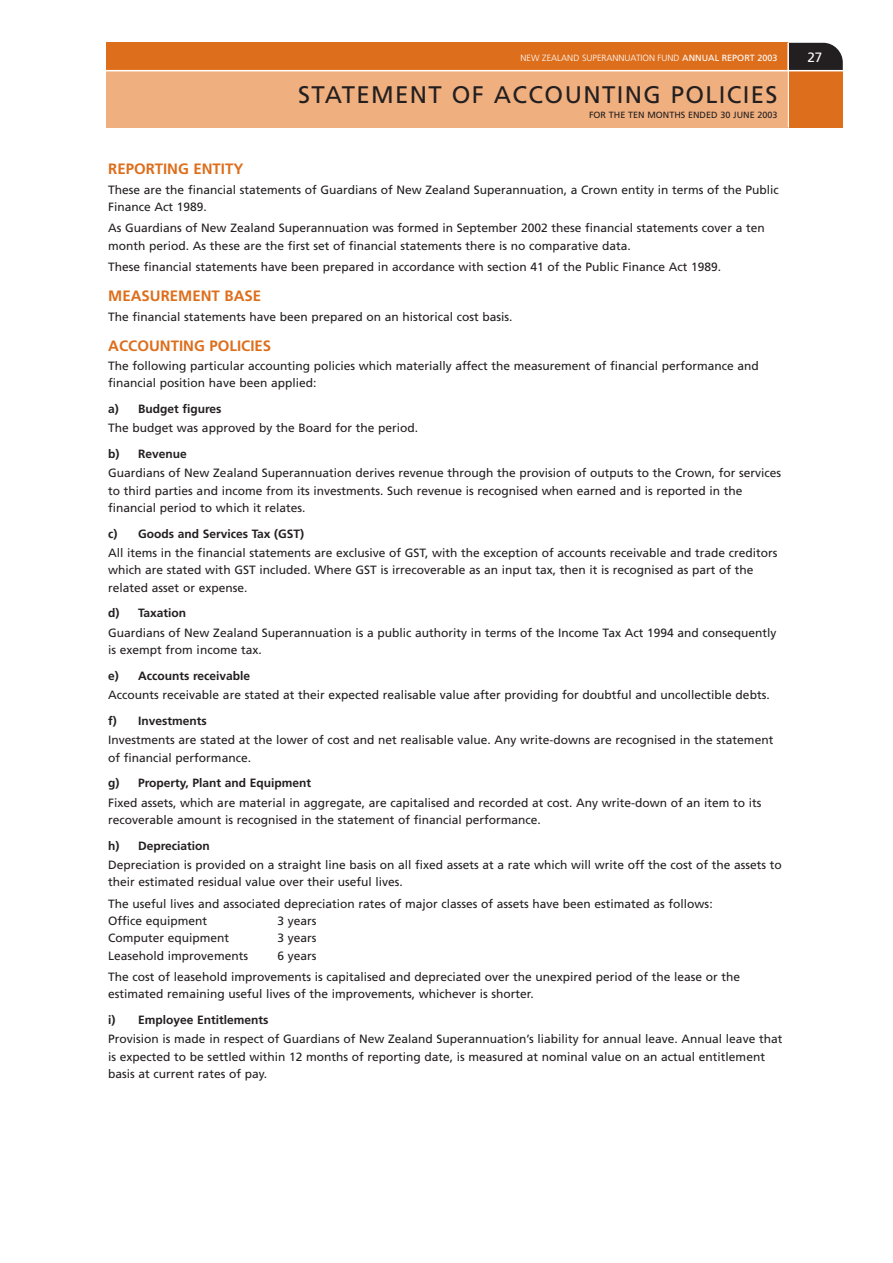
<style>
.page{position:relative;width:893px;height:1263px;background:#fff}
.page>*{position:absolute;margin:0;border:0;box-sizing:border-box;transform-origin:0 0}
.t1{font:24px "Frutiger";letter-spacing:.055em;color:#231f20}
.t2{font:700 15px "Frutiger";color:#dd6e1c}
.t3{font:13.5px "Frutiger";color:#fff}
.t4{font:12px/17.2px "Frutiger";color:#231f20}
.t5{font:700 12px "Frutiger";color:#231f20}
.t6{font:300 9px "Frutiger";color:#fff}
.t7{font:9px "Frutiger";color:#231f20}
.s1{font-weight:400}
</style>
<div class="page">
<svg style="left:789px;top:43px;width:53px;height:27px"></svg>
<div style="left:106px;top:71px;width:681px;height:57px;background:#efaf7e"></div>
<div style="left:106px;top:43px;width:681px;height:28px;background:#dd6e1c"></div>
<div style="left:787px;top:71px;width:55px;height:57px;background:#dd6e1c"></div>
<hr style="left:105px;top:70px;width:738px;height:1px;background:#fff">
<hr style="left:787px;top:43px;width:2px;height:85px;background:#fff">
<p class="t6" style="left:520px;top:54px;width:258px">NEW ZEALAND SUPERANNUATION FUND <span class="s1">ANNUAL REPORT 2003</span></p>
<p class="t3" style="left:807px;top:52px;width:17px">27</p>
<h1 class="t1" style="left:298px;top:85px;width:480px">STATEMENT OF ACCOUNTING POLICIES</h1>
<p class="t7" style="left:589px;top:112px;width:190px">FOR THE TEN MONTHS ENDED 30 JUNE 2003</p>
<p class="t2" style="left:108px;top:163px;width:137px">REPORTING ENTITY</p>
<p class="t4" style="left:108px;top:182px;width:672px">These are the financial statements of Guardians of New Zealand Superannuation, a Crown entity in terms of the Public<br>Finance Act 1989.</p>
<p class="t4" style="left:108px;top:221px;width:658px">As Guardians of New Zealand Superannuation was formed in September 2002 these financial statements cover a ten month period. As these are the first set of financial statements there is no comparative data.</p>
<p class="t4" style="left:108px;top:259px;width:614px">These financial statements have been prepared in accordance with section 41 of the Public Finance Act 1989.</p>
<p class="t2" style="left:108px;top:290px;width:154px">MEASUREMENT BASE</p>
<p class="t4" style="left:108px;top:309px;width:406px">The financial statements have been prepared on an historical cost basis.</p>
<p class="t2" style="left:108px;top:339px;width:164px">ACCOUNTING POLICIES</p>
<p class="t4" style="left:108px;top:358px;width:652px">The following particular accounting policies which materially affect the measurement of financial performance and financial position have been applied:</p>
<p class="t5" style="left:108px;top:404px;width:115px">a) Budget figures</p>
<p class="t4" style="left:108px;top:420px;width:311px">The budget was approved by the Board for the period.</p>
<p class="t5" style="left:108px;top:449px;width:80px">b) Revenue</p>
<p class="t4" style="left:108px;top:466px;width:674px">Guardians of New Zealand Superannuation derives revenue through the provision of outputs to the Crown, for services to third parties and income from its investments. Such revenue is recognised when earned and is reported in the financial period to which it relates.</p>
<p class="t5" style="left:108px;top:529px;width:197px">c) Goods and Services Tax (GST)</p>
<p class="t4" style="left:108px;top:545px;width:670px">All items in the financial statements are exclusive of GST, with the exception of accounts receivable and trade creditors which are stated with GST included. Where GST is irrecoverable as an input tax, then it is recognised as part of the related asset or expense.</p>
<p class="t5" style="left:108px;top:608px;width:79px">d) Taxation</p>
<p class="t4" style="left:108px;top:625px;width:669px">Guardians of New Zealand Superannuation is a public authority in terms of the Income Tax Act 1994 and consequently is exempt from income tax.</p>
<p class="t5" style="left:108px;top:671px;width:143px">e) Accounts receivable</p>
<p class="t4" style="left:108px;top:687px;width:663px">Accounts receivable are stated at their expected realisable value after providing for doubtful and uncollectible debts.</p>
<p class="t5" style="left:108px;top:716px;width:100px">f) Investments</p>
<p class="t4" style="left:108px;top:732px;width:666px">Investments are stated at the lower of cost and net realisable value. Any write-downs are recognised in the statement of financial performance.</p>
<p class="t5" style="left:108px;top:778px;width:204px">g) Property, Plant and Equipment</p>
<p class="t4" style="left:108px;top:795px;width:655px">Fixed assets, which are material in aggregate, are capitalised and recorded at cost. Any write-down of an item to its recoverable amount is recognised in the statement of financial performance.</p>
<p class="t5" style="left:108px;top:841px;width:103px">h) Depreciation</p>
<p class="t4" style="left:108px;top:857px;width:675px">Depreciation is provided on a straight line basis on all fixed assets at a rate which will write off the cost of the assets to their estimated residual value over their useful lives.</p>
<p class="t4" style="left:108px;top:896px;width:606px">The useful lives and associated depreciation rates of major classes of assets have been estimated as follows:<br>Office equipment</p>
<p class="t4" style="left:277px;top:913px;width:41px">3 years</p>
<p class="t4" style="left:108px;top:930px;width:122px">Computer equipment</p>
<p class="t4" style="left:277px;top:930px;width:41px">3 years</p>
<p class="t4" style="left:108px;top:948px;width:141px">Leasehold improvements</p>
<p class="t4" style="left:108px;top:946px;width:633px;line-height:21.5px;text-indent:169px">6 years<br>The cost of leasehold improvements is capitalised and depreciated over the unexpired period of the lease or the</p>
<p class="t4" style="left:108px;top:986px;width:427px">estimated remaining useful lives of the improvements, whichever is shorter.</p>
<p class="t5" style="left:108px;top:1015px;width:162px">i) Employee Entitlements</p>
<p class="t4" style="left:108px;top:1032px;width:675px">Provision is made in respect of Guardians of New Zealand Superannuation’s liability for annual leave. Annual leave that is expected to be settled within 12 months of reporting date, is measured at nominal value on an actual entitlement basis at current rates of pay.</p>
</div>
